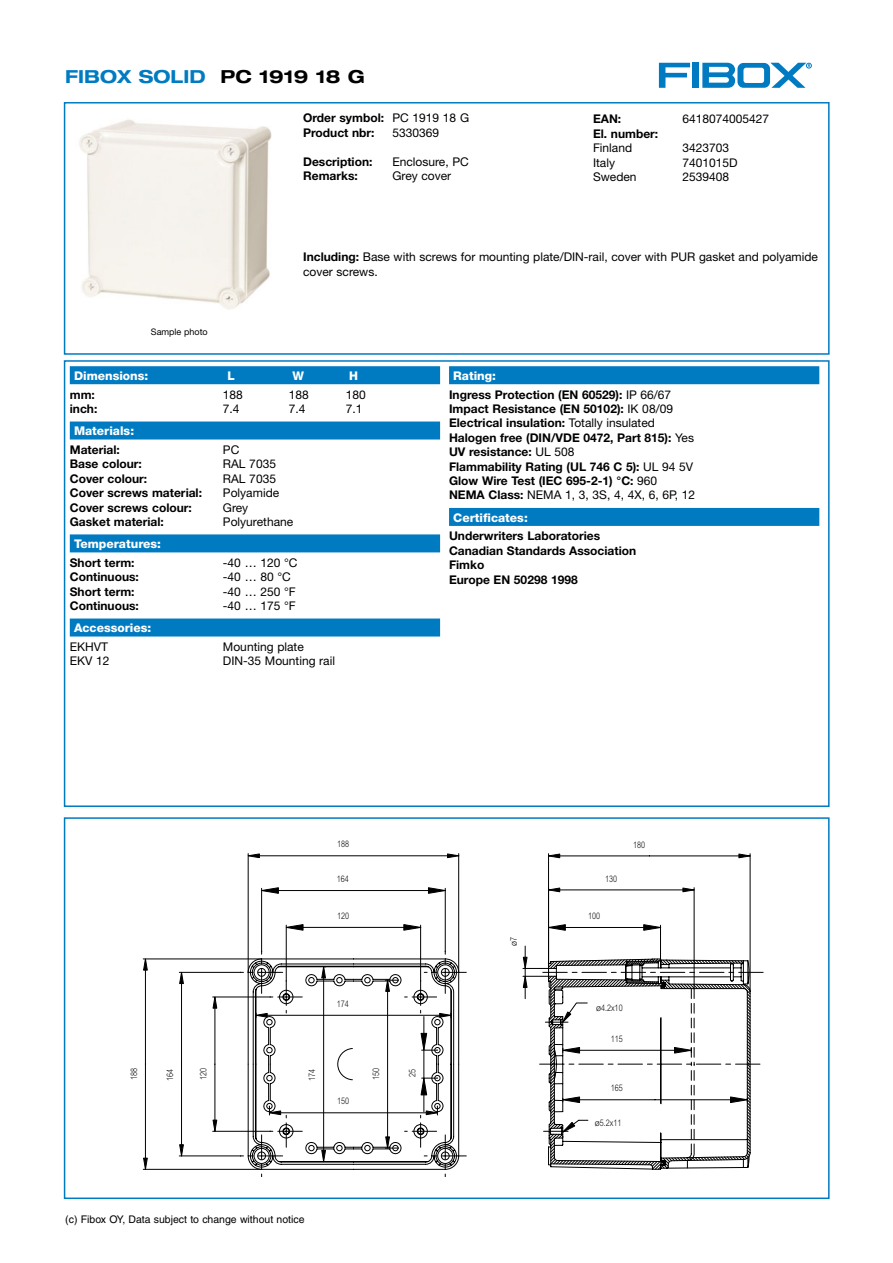
<style>
.page{position:relative;width:893px;height:1263px;background:#fff}
.page>*{position:absolute;margin:0;border:0;box-sizing:border-box;transform-origin:0 0}
.t1{font:700 expanded 18px "Helvetica Neue";color:#007bc2}
.t2{font:700 12px/14.4px "Helvetica Neue";color:#000}
.t3{font:12px/14.4px "Helvetica Neue";color:#000}
.t4{font:800 12px "Helvetica Neue";color:#fff}
.t5{font:10.5px "Helvetica";color:#000}
.t6{font:300 9px "Arial";color:#000;scale:.8 1}
.t7{font:300 9px "Arial";color:#000}
.t8{font:9px "Helvetica Neue";color:#000}
.s1{color:#000}
.s2{font-weight:400}
.s3{font-weight:700}
.s4{font-weight:800;color:#fff}
</style>
<div class="page">
<div style="left:64px;top:102px;width:765px;height:253px;border:2px solid #007bc2"></div>
<div style="left:692px;top:63px;width:7px;height:25px;background:#007bc2"></div>
<svg style="left:659px;top:63px;width:31px;height:25px"></svg>
<svg style="left:770px;top:63px;width:41px;height:25px"></svg>
<div style="left:737px;top:63px;width:33px;height:25px;background:#007bc2;border-radius:6px"></div>
<div style="left:743px;top:68px;width:21px;height:15px;background:#fff;border-radius:3px"></div>
<svg style="left:702px;top:63px;width:33px;height:25px"></svg>
<div style="left:70px;top:366px;width:370px;height:18px;background:#007bc2"></div>
<div style="left:70px;top:422px;width:370px;height:18px;background:#007bc2"></div>
<div style="left:70px;top:534px;width:370px;height:18px;background:#007bc2"></div>
<div style="left:70px;top:619px;width:370px;height:18px;background:#007bc2"></div>
<div style="left:449px;top:366px;width:370px;height:18px;background:#007bc2"></div>
<div style="left:449px;top:508px;width:370px;height:18px;background:#007bc2"></div>
<div style="left:64px;top:360px;width:765px;height:447px;border:2px solid #007bc2"></div>
<svg style="left:143px;top:958px;width:2px;height:12px"></svg>
<svg style="left:143px;top:1158px;width:2px;height:12px"></svg>
<svg style="left:179px;top:854px;width:584px;height:323px"></svg>
<div style="left:64px;top:817px;width:765px;height:382px;border:2px solid #007bc2"></div>
<img style="left:79px;top:119px;width:193px;height:191px">
<h1 class="t1" style="left:65px;top:70px;width:301px">FIBOX SOLID <span class="s1">PC 1919 18 G</span></h1>
<p class="t2" style="left:303px;top:112px;width:167px">Order symbol: <span class="s2">PC 1919 18 G<br></span>Product nbr:</p>
<p class="t3" style="left:392px;top:127px;width:48px">5330369</p>
<p class="t2" style="left:303px;top:155px;width:71px">Description:</p>
<p class="t3" style="left:392px;top:155px;width:78px">Enclosure, PC</p>
<p class="t2" style="left:303px;top:170px;width:56px">Remarks:</p>
<p class="t3" style="left:392px;top:170px;width:60px">Grey cover</p>
<p class="t2" style="left:593px;top:113px;width:30px">EAN:</p>
<p class="t3" style="left:682px;top:113px;width:88px">6418074005427</p>
<p class="t2" style="left:593px;top:127px;width:67px">El. number:</p>
<p class="t3" style="left:593px;top:142px;width:41px">Finland</p>
<p class="t3" style="left:682px;top:142px;width:48px">3423703</p>
<p class="t3" style="left:593px;top:156px;width:23px">Italy</p>
<p class="t3" style="left:682px;top:156px;width:57px">7401015D</p>
<p class="t3" style="left:593px;top:171px;width:45px">Sweden</p>
<p class="t3" style="left:682px;top:171px;width:48px">2539408</p>
<p class="t8" style="left:151px;top:329px;width:58px">Sample photo</p>
<p class="t3" style="left:303px;top:251px;width:516px"><span class="s3">Including:</span> Base with screws for mounting plate/DIN-rail, cover with PUR gasket and polyamide cover screws.</p>
<p class="t4" style="left:74px;top:371px;width:76px">Dimensions:</p>
<p class="t4" style="left:227px;top:371px;width:9px">L</p>
<p class="t4" style="left:292px;top:371px;width:13px">W</p>
<p class="t4" style="left:349px;top:371px;width:10px">H</p>
<p class="t2" style="left:70px;top:388px;width:27px">mm:</p>
<p class="t3" style="left:223px;top:388px;width:22px">188</p>
<p class="t3" style="left:289px;top:388px;width:22px">188</p>
<p class="t3" style="left:346px;top:388px;width:22px">180</p>
<p class="t2" style="left:70px;top:403px;width:29px">inch:</p>
<p class="t3" style="left:223px;top:403px;width:18px">7.4</p>
<p class="t3" style="left:289px;top:403px;width:18px">7.4</p>
<p class="t3" style="left:346px;top:403px;width:18px">7.1</p>
<p class="t4" style="left:74px;top:427px;width:62px">Materials:</p>
<p class="t2" style="left:70px;top:444px;width:51px">Material:</p>
<p class="t3" style="left:223px;top:444px;width:18px">PC</p>
<p class="t2" style="left:70px;top:458px;width:74px">Base colour:</p>
<p class="t3" style="left:223px;top:458px;width:55px">RAL 7035</p>
<p class="t2" style="left:70px;top:472px;width:79px">Cover colour:</p>
<p class="t3" style="left:223px;top:472px;width:55px">RAL 7035</p>
<p class="t2" style="left:70px;top:487px;width:134px">Cover screws material:</p>
<p class="t3" style="left:223px;top:487px;width:58px">Polyamide</p>
<p class="t2" style="left:70px;top:501px;width:124px">Cover screws colour:</p>
<p class="t3" style="left:223px;top:501px;width:27px">Grey</p>
<p class="t2" style="left:70px;top:516px;width:96px">Gasket material:</p>
<p class="t3" style="left:223px;top:516px;width:72px">Polyurethane</p>
<p class="t4" style="left:74px;top:540px;width:88px">Temperatures:</p>
<p class="t2" style="left:70px;top:556px;width:66px">Short term:</p>
<p class="t3" style="left:223px;top:557px;width:76px">-40 … 120 °C</p>
<p class="t2" style="left:70px;top:571px;width:71px">Continuous:</p>
<p class="t3" style="left:223px;top:571px;width:69px">-40 … 80 °C</p>
<p class="t2" style="left:70px;top:585px;width:66px">Short term:</p>
<p class="t3" style="left:223px;top:585px;width:74px">-40 … 250 °F</p>
<p class="t2" style="left:70px;top:600px;width:71px">Continuous:</p>
<p class="t3" style="left:223px;top:600px;width:74px">-40 … 175 °F</p>
<p class="t4" style="left:74px;top:624px;width:79px">Accessories:</p>
<p class="t3" style="left:70px;top:641px;width:40px">EKHVT</p>
<p class="t3" style="left:223px;top:641px;width:82px">Mounting plate</p>
<p class="t3" style="left:70px;top:655px;width:41px">EKV 12</p>
<p class="t3" style="left:223px;top:655px;width:114px">DIN-35 Mounting rail</p>
<p class="t2" style="left:449px;top:367px;width:224px;line-height:18.6px;text-indent:4px"><span class="s4">Rating:<br></span>Ingress Protection (EN 60529): <span class="s2">IP 66/67</span></p>
<p class="t2" style="left:449px;top:403px;width:247px">Impact Resistance (EN 50102): <span class="s2">IK 08/09<br></span>Electrical insulation: <span class="s2">Totally insulated </span>Halogen free (DIN/VDE 0472, Part 815): <span class="s2">Yes </span>UV resistance: <span class="s2">UL 508<br></span>Flammability Rating (UL 746 C 5): <span class="s2">UL 94 5V </span>Glow Wire Test (IEC 695-2-1) °C: <span class="s2">960<br></span>NEMA Class: <span class="s2">NEMA 1, 3, 3S, 4, 4X, 6, 6P, 12</span></p>
<p class="t4" style="left:453px;top:513px;width:76px">Certificates:</p>
<p class="t2" style="left:449px;top:530px;width:189px">Underwriters Laboratories<br>Canadian Standards Association<br>Fimko<br>Europe EN 50298 1998</p>
<p class="t6" style="left:337px;top:839px;width:17px">188</p>
<p class="t6" style="left:633px;top:839px;width:17px">180</p>
<p class="t6" style="left:337px;top:874px;width:17px">164</p>
<p class="t6" style="left:337px;top:911px;width:17px">120</p>
<p class="t6" style="left:605px;top:873px;width:17px">130</p>
<p class="t6" style="left:588px;top:911px;width:17px">100</p>
<p class="t7" style="left:508px;top:946px;width:11px;rotate:-90deg">ø7</p>
<p class="t6" style="left:337px;top:999px;width:17px">174</p>
<p class="t7" style="left:596px;top:1002px;width:28px">ø4.2x10</p>
<p class="t6" style="left:610px;top:1034px;width:17px">115</p>
<p class="t6" style="left:129px;top:1080px;width:17px;rotate:-90deg">188</p>
<p class="t6" style="left:165px;top:1081px;width:17px;rotate:-90deg">164</p>
<p class="t6" style="left:198px;top:1080px;width:17px;rotate:-90deg">120</p>
<p class="t6" style="left:307px;top:1081px;width:17px;rotate:-90deg">174</p>
<p class="t6" style="left:371px;top:1080px;width:17px;rotate:-90deg">150</p>
<p class="t6" style="left:407px;top:1077px;width:12px;rotate:-90deg">25</p>
<p class="t6" style="left:611px;top:1083px;width:17px">165</p>
<p class="t6" style="left:337px;top:1096px;width:17px">150</p>
<p class="t7" style="left:595px;top:1117px;width:28px">ø5.2x11</p>
<p class="t5" style="left:65px;top:1215px;width:241px">(c) Fibox OY, Data subject to change without notice</p>
</div>
